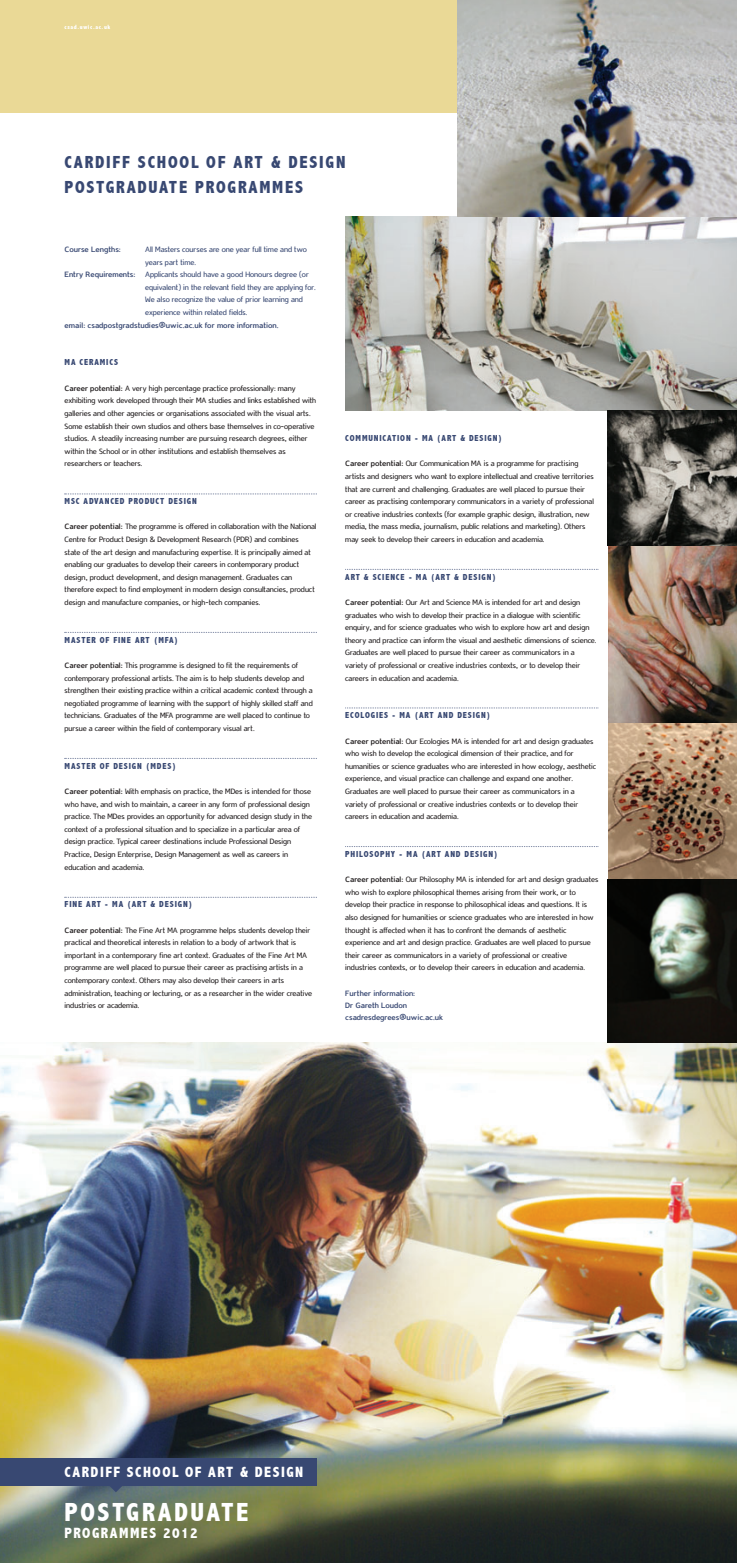
<style>
.page{position:relative;width:737px;height:1563px;background:#fff}
.page>*{position:absolute;margin:0;border:0;box-sizing:border-box;transform-origin:0 0}
.t1{font:800 condensed 26.25px "Abadi";letter-spacing:.1em;color:#fff}
.t2{font:800 condensed 17.5px/25.2px "Abadi";letter-spacing:.1em;color:#384872}
.t3{font:800 condensed 14.88px "Abadi";letter-spacing:.1em;color:#fff}
.t4{font:8.75px/12.6px "Domestos Sans";color:#231f20}
.t5{font:8.75px "Domestos Sans";color:#384872}
.t6{font:800 condensed 8.75px "Abadi";letter-spacing:.1em;color:#384872}
.t7{font:700 8.75px/12.6px "Domestos Sans";color:#384872}
.t8{font:800 condensed 6.12px "Abadi";letter-spacing:.1em;color:#fff}
.s1{font-weight:700}
</style>
<div class="page">
<img style="left:0;top:1042px;width:737px;height:520px">
<div style="left:0;top:0;width:737px;height:1042px;background:#ead996"></div>
<div style="left:0;top:113px;width:608px;height:929px;background:#fff"></div>
<img style="left:608px;top:722px;width:129px;height:157px">
<svg style="left:65px;top:493px;width:252px;height:1px"></svg>
<svg style="left:65px;top:632px;width:252px;height:1px"></svg>
<svg style="left:65px;top:758px;width:252px;height:1px"></svg>
<svg style="left:65px;top:897px;width:252px;height:1px"></svg>
<svg style="left:345px;top:569px;width:253px;height:1px"></svg>
<svg style="left:345px;top:707px;width:253px;height:1px"></svg>
<svg style="left:345px;top:846px;width:253px;height:1px"></svg>
<img style="left:608px;top:546px;width:129px;height:176px">
<img style="left:345px;top:217px;width:392px;height:193px">
<img style="left:608px;top:410px;width:129px;height:136px">
<img style="left:457px;top:0;width:280px;height:217px">
<img style="left:608px;top:879px;width:129px;height:163px">
<div style="left:0;top:1457px;width:317px;height:28px;background:#384872"></div>
<svg style="left:108px;top:1485px;width:16px;height:7px"></svg>
<p class="t8" style="left:65px;top:24px;width:47px">csad.uwic.ac.uk</p>
<h2 class="t2" style="left:65px;top:150px;width:282px">CARDIFF SCHOOL OF ART &amp; DESIGN<br>POSTGRADUATE PROGRAMMES</h2>
<p class="t7" style="left:65px;top:244px;width:58px">Course Lengths:</p>
<p class="t5" style="left:145px;top:246px;width:163px">All Masters courses are one year full time and two</p>
<p class="t5" style="left:145px;top:259px;width:52px">years part time.</p>
<p class="t5" style="left:65px;top:272px;width:246px"><span class="s1">Entry Requirements:</span> Applicants should have a good Honours degree (or</p>
<p class="t5" style="left:145px;top:284px;width:172px">equivalent) in the relevant field they are applying for.</p>
<p class="t5" style="left:145px;top:297px;width:159px">We also recognize the value of prior learning and</p>
<p class="t5" style="left:145px;top:309px;width:104px">experience within related fields.</p>
<p class="t7" style="left:65px;top:319px;width:215px">email: csadpostgradstudies@uwic.ac.uk for more information.</p>
<p class="t6" style="left:65px;top:358px;width:55px">MA CERAMICS</p>
<p class="t4" style="left:65px;top:382px;width:253px"><span class="s1">Career potential:</span> A very high percentage practice professionally: many exhibiting work developed through their MA studies and links established with galleries and other agencies or organisations associated with the visual arts.<br>Some establish their own studios and others base themselves in co-operative studios. A steadily increasing number are pursuing research degrees, either within the School or in other institutions and establish themselves as researchers or teachers.</p>
<p class="t6" style="left:65px;top:496px;width:134px">MSC ADVANCED PRODUCT DESIGN</p>
<p class="t4" style="left:65px;top:521px;width:253px"><span class="s1">Career potential:</span> The programme is offered in collaboration with the National Centre for Product Design &amp; Development Research (PDR) and combines state of the art design and manufacturing expertise. It is principally aimed at enabling our graduates to develop their careers in contemporary product design, product development, and design management. Graduates can therefore expect to find employment in modern design consultancies, product design and manufacture companies, or high-tech companies.</p>
<p class="t6" style="left:65px;top:635px;width:115px">MASTER OF FINE ART (MFA)</p>
<p class="t4" style="left:65px;top:660px;width:250px"><span class="s1">Career potential:</span> This programme is designed to fit the requirements of contemporary professional artists. The aim is to help students develop and strengthen their existing practice within a critical academic context through a negotiated programme of learning with the support of highly skilled staff and technicians. Graduates of the MFA programme are well placed to continue to pursue a career within the field of contemporary visual art.</p>
<p class="t6" style="left:65px;top:761px;width:113px">MASTER OF DESIGN (MDES)</p>
<p class="t4" style="left:65px;top:786px;width:249px"><span class="s1">Career potential:</span> With emphasis on practice, the MDes is intended for those who have, and wish to maintain, a career in any form of professional design practice. The MDes provides an opportunity for advanced design study in the context of a professional situation and to specialize in a particular area of design practice. Typical career destinations include Professional Design Practice, Design Enterprise, Design Management as well as careers in education and academia.</p>
<p class="t6" style="left:65px;top:900px;width:129px">FINE ART - MA (ART &amp; DESIGN)</p>
<p class="t4" style="left:65px;top:924px;width:249px"><span class="s1">Career potential:</span> The Fine Art MA programme helps students develop their practical and theoretical interests in relation to a body of artwork that is important in a contemporary fine art context. Graduates of the Fine Art MA programme are well placed to pursue their career as practising artists in a contemporary context. Others may also develop their careers in arts administration, teaching or lecturing, or as a researcher in the wider creative industries or academia.</p>
<p class="t6" style="left:345px;top:433px;width:158px">COMMUNICATION - MA (ART &amp; DESIGN)</p>
<p class="t4" style="left:345px;top:458px;width:250px"><span class="s1">Career potential:</span> Our Communication MA is a programme for practising artists and designers who want to explore intellectual and creative territories that are current and challenging. Graduates are well placed to pursue their career as practising contemporary communicators in a variety of professional or creative industries contexts (for example graphic design, illustration, new media, the mass media, journalism, public relations and marketing). Others may seek to develop their careers in education and academia.</p>
<p class="t6" style="left:345px;top:572px;width:152px">ART &amp; SCIENCE - MA (ART &amp; DESIGN)</p>
<p class="t4" style="left:345px;top:597px;width:253px"><span class="s1">Career potential:</span> Our Art and Science MA is intended for art and design graduates who wish to develop their practice in a dialogue with scientific enquiry, and for science graduates who wish to explore how art and design theory and practice can inform the visual and aesthetic dimensions of science.<br>Graduates are well placed to pursue their career as communicators in a variety of professional or creative industries contexts, or to develop their careers in education and academia.</p>
<p class="t6" style="left:345px;top:711px;width:147px">ECOLOGIES - MA (ART AND DESIGN)</p>
<p class="t4" style="left:345px;top:735px;width:252px"><span class="s1">Career potential:</span> Our Ecologies MA is intended for art and design graduates who wish to develop the ecological dimension of their practice, and for humanities or science graduates who are interested in how ecology, aesthetic experience, and visual practice can challenge and expand one another.<br>Graduates are well placed to pursue their career as communicators in a variety of professional or creative industries contexts or to develop their careers in education and academia.</p>
<p class="t6" style="left:345px;top:849px;width:154px">PHILOSOPHY - MA (ART AND DESIGN)</p>
<p class="t4" style="left:345px;top:874px;width:254px"><span class="s1">Career potential:</span> Our Philosophy MA is intended for art and design graduates who wish to explore philosophical themes arising from their work, or to develop their practice in response to philosophical ideas and questions. It is also designed for humanities or science graduates who are interested in how thought is affected when it has to confront the demands of aesthetic experience and art and design practice. Graduates are well placed to pursue their career as communicators in a variety of professional or creative industries contexts, or to develop their careers in education and academia.</p>
<p class="t7" style="left:345px;top:987px;width:71px">Further information:<br>Dr Gareth Loudon</p>
<p class="t7" style="left:345px;top:1011px;width:100px">csadresdegrees@uwic.ac.uk</p>
<h3 class="t3" style="left:65px;top:1463px;width:240px">CARDIFF SCHOOL OF ART &amp; DESIGN</h3>
<h1 class="t1" style="left:65px;top:1498px;width:185px">POSTGRADUATE</h1>
<h3 class="t3" style="left:65px;top:1525px;width:135px">PROGRAMMES 2012</h3>
</div>
